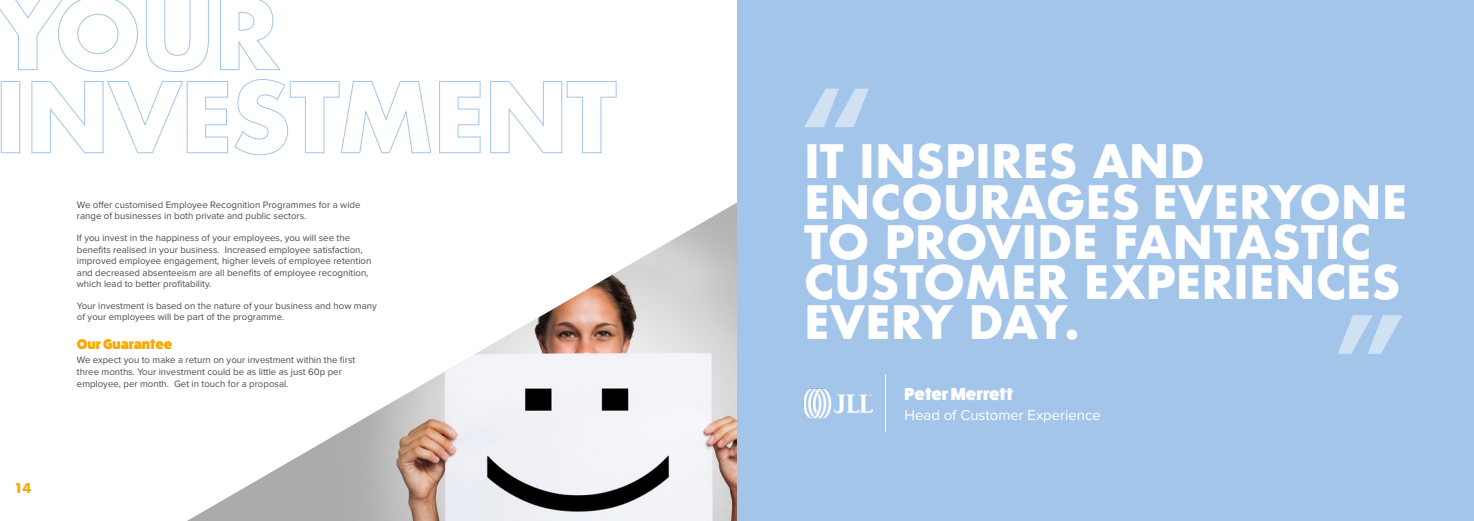
<style>
.page{position:relative;width:1474px;height:521px;background:#fff}
.page>*{position:absolute;margin:0;border:0;box-sizing:border-box;transform-origin:0 0}
.t1{font:700 44.8px/40.2px "Futura";color:#fff}
.t2{font:800 17.5px "Fat Frank";color:#fff}
.t3{font:14.88px "Proxima Nova";color:#fff}
.t4{font:800 14px "Fat Frank";color:#f8a800}
.t5{font:700 13.12px "Futura";color:#f8a800}
.t6{font:9.62px/11.5px "Proxima Nova";color:#4a4a49}
</style>
<div class="page">
<img style="left:187px;top:139px;width:550px;height:382px">
<div style="left:737px;top:0;width:736px;height:521px;background:#a3c5e9"></div>
<svg style="left:0;top:0;width:138px;height:72px"></svg>
<svg style="left:145px;top:0;width:64px;height:72px"></svg>
<svg style="left:220px;top:0;width:61px;height:70px"></svg>
<div style="left:1px;top:81px;width:19px;height:72px;border:1px solid #a3c5e9"></div>
<svg style="left:31px;top:81px;width:197px;height:73px"></svg>
<svg style="left:234px;top:79px;width:198px;height:77px"></svg>
<svg style="left:438px;top:81px;width:43px;height:73px"></svg>
<svg style="left:490px;top:81px;width:127px;height:73px"></svg>
<svg style="left:804px;top:89px;width:64px;height:38px"></svg>
<svg style="left:1338px;top:315px;width:64px;height:39px"></svg>
<img style="left:803px;top:388px;width:69px;height:31px">
<hr style="left:885px;top:374px;width:1px;height:58px;background:#fff">
<h3 class="t5" style="left:14px;top:479px;width:19px">14</h3>
<p class="t6" style="left:77px;top:199px;width:285px">We offer customised Employee Recognition Programmes for a wide range of businesses in both private and public sectors.</p>
<p class="t6" style="left:77px;top:232px;width:296px">If you invest in the happiness of your employees, you will see the benefits realised in your business. Increased employee satisfaction, improved employee engagement, higher levels of employee retention and decreased absenteeism are all benefits of employee recognition, which lead to better profitability.</p>
<p class="t6" style="left:77px;top:300px;width:301px">Your investment is based on the nature of your business and how many of your employees will be part of the programme.</p>
<h3 class="t4" style="left:77px;top:337px;width:97px">Our Guarantee</h3>
<p class="t6" style="left:77px;top:355px;width:280px">We expect you to make a return on your investment within the first three months. Your investment could be as little as just 60p per employee, per month. Get in touch for a proposal.</p>
<h1 class="t1" style="left:804px;top:141px;width:604px">IT INSPIRES AND<br>ENCOURAGES EVERYONE<br>TO PROVIDE FANTASTIC<br>CUSTOMER EXPERIENCES<br>EVERY DAY.</h1>
<h2 class="t2" style="left:904px;top:384px;width:110px">Peter Merrett</h2>
<h3 class="t3" style="left:904px;top:406px;width:198px">Head of Customer Experience</h3>
</div>
